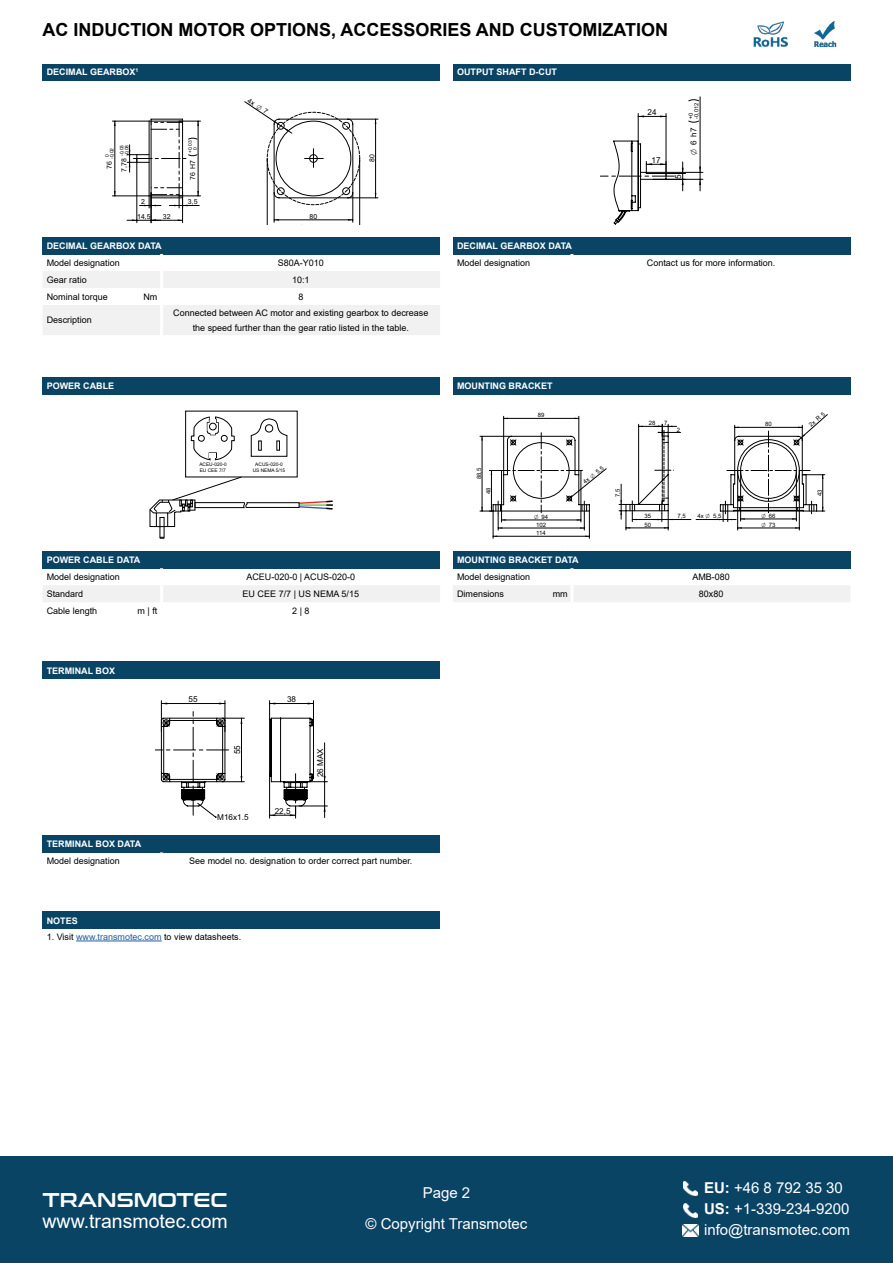
<style>
.page{position:relative;width:893px;height:1263px;background:#fff}
.page>*{position:absolute;margin:0;border:0;box-sizing:border-box;transform-origin:0 0}
.t1{font:19.8px "Conthrax Sb";color:#fff}
.t2{font:19.5px "Arial";color:#fff}
.t3{font:700 18px "Arial";color:#000}
.t4{font:15px/31.7px "Arial";color:#fff;text-align:center}
.t5{font:9px/15px "Arial";color:#000;text-align:center}
.t6{font:700 9px "Arial";color:#fff}
.t7{font:8.25px "Arial";color:#000}
.t8{font:8.1px "Arial";color:#000}
.t9{font:6.9px/14.7px "Arial";color:#000;text-align:center}
.t10{font:6px/8.2px "Arial";color:#000}
.t11{font:5.7px/5.8px "Arial";color:#000}
.t12{font:4.8px/4.9px "Arial";color:#000}
.s1{color:#215e9e}
.s2{font-weight:700}
</style>
<div class="page">
<div style="left:0;top:1157px;width:893px;height:106px;background:#0a4464"></div>
<img style="left:753px;top:21px;width:34px;height:26px">
<img style="left:814px;top:21px;width:23px;height:26px">
<div style="left:43px;top:378px;width:397px;height:17px;background:#0a4464"></div>
<div style="left:43px;top:551px;width:397px;height:17px;background:#0a4464"></div>
<div style="left:43px;top:585px;width:397px;height:17px;background:#f1f1f1"></div>
<hr style="left:160px;top:585px;width:3px;height:17px;background:#fff">
<svg style="left:150px;top:476px;width:183px;height:63px"></svg>
<svg style="left:191px;top:417px;width:96px;height:43px"></svg>
<div style="left:43px;top:64px;width:397px;height:16px;background:#0a4464"></div>
<div style="left:43px;top:237px;width:397px;height:17px;background:#0a4464"></div>
<svg style="left:43px;top:271px;width:397px;height:64px"></svg>
<hr style="left:160px;top:271px;width:3px;height:17px;background:#fff">
<hr style="left:160px;top:288px;width:3px;height:17px;background:#fff">
<hr style="left:160px;top:305px;width:3px;height:30px;background:#fff">
<hr style="left:112px;top:121px;width:37px;height:1px;background:#000">
<hr style="left:112px;top:196px;width:37px;height:1px;background:#000">
<hr style="left:115px;top:121px;width:1px;height:75px;background:#000">
<hr style="left:348px;top:119px;width:30px;height:1px;background:#000">
<hr style="left:348px;top:198px;width:30px;height:1px;background:#000">
<hr style="left:375px;top:119px;width:1px;height:79px;background:#000">
<hr style="left:359px;top:158px;width:1px;height:66px;background:#000">
<hr style="left:267px;top:231px;width:93px;height:1px;background:#000">
<div style="left:453px;top:64px;width:397px;height:16px;background:#0a4464"></div>
<div style="left:453px;top:237px;width:397px;height:17px;background:#0a4464"></div>
<div style="left:453px;top:378px;width:397px;height:17px;background:#0a4464"></div>
<div style="left:453px;top:551px;width:397px;height:17px;background:#0a4464"></div>
<div style="left:453px;top:585px;width:397px;height:17px;background:#f1f1f1"></div>
<hr style="left:570px;top:585px;width:3px;height:17px;background:#fff">
<hr style="left:653px;top:519px;width:38px;height:1px;background:#000">
<svg style="left:619px;top:424px;width:62px;height:106px"></svg>
<hr style="left:579px;top:416px;width:1px;height:59px;background:#000">
<hr style="left:503px;top:416px;width:1px;height:59px;background:#000">
<hr style="left:504px;top:418px;width:75px;height:1px;background:#000">
<hr style="left:737px;top:470px;width:1px;height:60px;background:#000">
<hr style="left:799px;top:470px;width:1px;height:60px;background:#000">
<hr style="left:696px;top:519px;width:40px;height:1px;background:#000">
<div style="left:43px;top:662px;width:397px;height:17px;background:#0a4464"></div>
<div style="left:43px;top:835px;width:397px;height:17px;background:#0a4464"></div>
<svg style="left:155px;top:701px;width:172px;height:117px"></svg>
<hr style="left:324px;top:743px;width:1px;height:74px;background:#000">
<div style="left:43px;top:912px;width:397px;height:17px;background:#0a4464"></div>
<hr style="left:76px;top:941px;width:86px;height:1px;background:#215e9e">
<svg style="left:600px;top:97px;width:103px;height:127px"></svg>
<svg style="left:127px;top:101px;width:227px;height:124px"></svg>
<svg style="left:480px;top:432px;width:126px;height:106px"></svg>
<svg style="left:719px;top:414px;width:108px;height:115px"></svg>
<h3 class="t3" style="left:42px;top:17px;width:627px">AC INDUCTION MOTOR OPTIONS, ACCESSORIES AND CUSTOMIZATION</h3>
<p class="t6" style="left:47px;top:66px;width:93px">DECIMAL GEARBOX<sup>1</sup></p>
<p class="t12" style="left:119px;top:156px;width:13px;rotate:-90deg">-0,03 -0,08</p>
<p class="t12" style="left:104px;top:159px;width:13px;text-indent:2px;rotate:-90deg">0 -0,02</p>
<p class="t9" style="left:117px;top:172px;width:15px;rotate:-90deg">7,78</p>
<p class="t9" style="left:102px;top:169px;width:9px;rotate:-90deg">76</p>
<p class="t12" style="left:188px;top:150px;width:11px;text-indent:-3px;rotate:-90deg">+0.03<br>0</p>
<p class="t9" style="left:185px;top:180px;width:21px;rotate:-90deg">76 H7</p>
<p class="t9" style="left:137px;top:194px;width:15px">2<br>14,5</p>
<p class="t9" style="left:163px;top:209px;width:9px">32</p>
<p class="t9" style="left:188px;top:194px;width:11px">3,5</p>
<p class="t9" style="left:310px;top:209px;width:9px">80</p>
<p class="t9" style="left:364px;top:162px;width:9px;rotate:-90deg">80</p>
<p class="t6" style="left:47px;top:239px;width:116px">DECIMAL GEARBOX DATA</p>
<p class="t5" style="left:47px;top:255px;width:75px">Model designation</p>
<p class="t5" style="left:278px;top:255px;width:48px">S80A-Y010</p>
<p class="t5" style="left:47px;top:272px;width:42px">Gear ratio</p>
<p class="t5" style="left:292px;top:272px;width:19px">10:1</p>
<p class="t5" style="left:47px;top:289px;width:63px">Nominal torque</p>
<p class="t5" style="left:143px;top:289px;width:15px">Nm</p>
<p class="t5" style="left:298px;top:289px;width:7px">8</p>
<p class="t5" style="left:47px;top:313px;width:47px">Description</p>
<p class="t5" style="left:173px;top:305px;width:257px">Connected between AC motor and existing gearbox to decrease the speed further than the gear ratio listed in the table.</p>
<p class="t6" style="left:47px;top:380px;width:69px">POWER CABLE</p>
<p class="t12" style="left:199px;top:462px;width:29px">ACEU-020-0</p>
<p class="t12" style="left:255px;top:462px;width:29px">ACUS-020-0</p>
<p class="t12" style="left:200px;top:468px;width:28px">EU CEE 7/7</p>
<p class="t12" style="left:253px;top:468px;width:34px">US NEMA 5/15</p>
<p class="t6" style="left:47px;top:553px;width:95px">POWER CABLE DATA</p>
<p class="t5" style="left:47px;top:569px;width:75px">Model designation</p>
<p class="t5" style="left:246px;top:569px;width:110px">ACEU-020-0 | ACUS-020-0</p>
<p class="t5" style="left:47px;top:586px;width:38px">Standard</p>
<p class="t5" style="left:243px;top:586px;width:118px">EU CEE 7/7 | US NEMA 5/15</p>
<p class="t5" style="left:47px;top:603px;width:52px">Cable length</p>
<p class="t5" style="left:137px;top:603px;width:21px">m | ft</p>
<p class="t5" style="left:292px;top:603px;width:19px">2 | 8</p>
<p class="t6" style="left:47px;top:664px;width:70px">TERMINAL BOX</p>
<p class="t8" style="left:189px;top:694px;width:11px">55</p>
<p class="t8" style="left:232px;top:754px;width:11px;rotate:-90deg">55</p>
<p class="t8" style="left:217px;top:811px;width:33px">M16x1.5</p>
<p class="t8" style="left:287px;top:694px;width:11px">38</p>
<p class="t8" style="left:275px;top:805px;width:17px">22,5</p>
<p class="t8" style="left:315px;top:777px;width:31px;rotate:-90deg">26 MAX</p>
<p class="t6" style="left:47px;top:838px;width:96px">TERMINAL BOX DATA</p>
<p class="t5" style="left:47px;top:853px;width:75px">Model designation</p>
<p class="t5" style="left:189px;top:853px;width:225px">See model no. designation to order correct part number.</p>
<p class="t6" style="left:47px;top:914px;width:33px">NOTES</p>
<p class="t5" style="left:47px;top:929px;width:196px">1. Visit <span class="s1">www.transmotec.com</span> to view datasheets.</p>
<p class="t6" style="left:457px;top:66px;width:101px">OUTPUT SHAFT D-CUT</p>
<p class="t7" style="left:648px;top:106px;width:11px">24</p>
<p class="t7" style="left:652px;top:154px;width:11px">17</p>
<p class="t11" style="left:688px;top:119px;width:18px;rotate:-90deg">+0 -0,012</p>
<p class="t7" style="left:688px;top:145px;width:19px;rotate:-90deg">6 h7</p>
<p class="t7" style="left:673px;top:179px;width:6px;rotate:-90deg">5</p>
<p class="t6" style="left:457px;top:239px;width:116px">DECIMAL GEARBOX DATA</p>
<p class="t5" style="left:457px;top:255px;width:75px">Model designation</p>
<p class="t5" style="left:647px;top:255px;width:130px">Contact us for more information.</p>
<p class="t6" style="left:457px;top:380px;width:97px">MOUNTING BRACKET</p>
<p class="t10" style="left:475px;top:479px;width:13px;rotate:-90deg">88,5</p>
<p class="t10" style="left:484px;top:494px;width:8px;rotate:-90deg">48</p>
<p class="t10" style="left:538px;top:411px;width:8px">89</p>
<p class="t10" style="left:542px;top:513px;width:8px">94</p>
<p class="t10" style="left:536px;top:521px;width:11px">102<br>114</p>
<p class="t10" style="left:614px;top:497px;width:10px;rotate:-90deg">7,5</p>
<p class="t10" style="left:649px;top:419px;width:8px">28</p>
<p class="t10" style="left:664px;top:419px;width:5px">7</p>
<p class="t10" style="left:677px;top:426px;width:5px">2</p>
<p class="t10" style="left:644px;top:512px;width:8px">35</p>
<p class="t10" style="left:644px;top:520px;width:8px">50</p>
<p class="t10" style="left:677px;top:512px;width:10px">7,5</p>
<p class="t10" style="left:697px;top:512px;width:8px">4x</p>
<p class="t10" style="left:713px;top:512px;width:10px">5,5</p>
<p class="t6" style="left:457px;top:553px;width:123px">MOUNTING BRACKET DATA</p>
<p class="t5" style="left:457px;top:569px;width:75px">Model designation</p>
<p class="t5" style="left:692px;top:569px;width:39px">AMB-080</p>
<p class="t5" style="left:457px;top:586px;width:49px">Dimensions</p>
<p class="t5" style="left:553px;top:586px;width:16px">mm</p>
<p class="t5" style="left:699px;top:586px;width:26px">80x80</p>
<p class="t10" style="left:765px;top:420px;width:8px">80</p>
<p class="t10" style="left:769px;top:511px;width:8px;line-height:9px">66<br>73</p>
<p class="t10" style="left:815px;top:496px;width:8px;rotate:-90deg">43</p>
<h1 class="t1" style="left:43px;top:1184px;width:186px">TRANSMOTEC</h1>
<h2 class="t2" style="left:43px;top:1207px;width:187px">www.transmotec.com</h2>
<h3 class="t4" style="left:365px;top:1176px;width:163px">Page 2<br>© Copyright Transmotec</h3>
<h3 class="t4" style="left:704px;top:1171px;width:140px"><span class="s2">EU:</span> +46 8 792 35 30</h3>
<h3 class="t4" style="left:704px;top:1192px;width:147px"><span class="s2">US:</span> +1-339-234-9200</h3>
<h3 class="t4" style="left:704px;top:1214px;width:148px">info@transmotec.com</h3>
</div>
